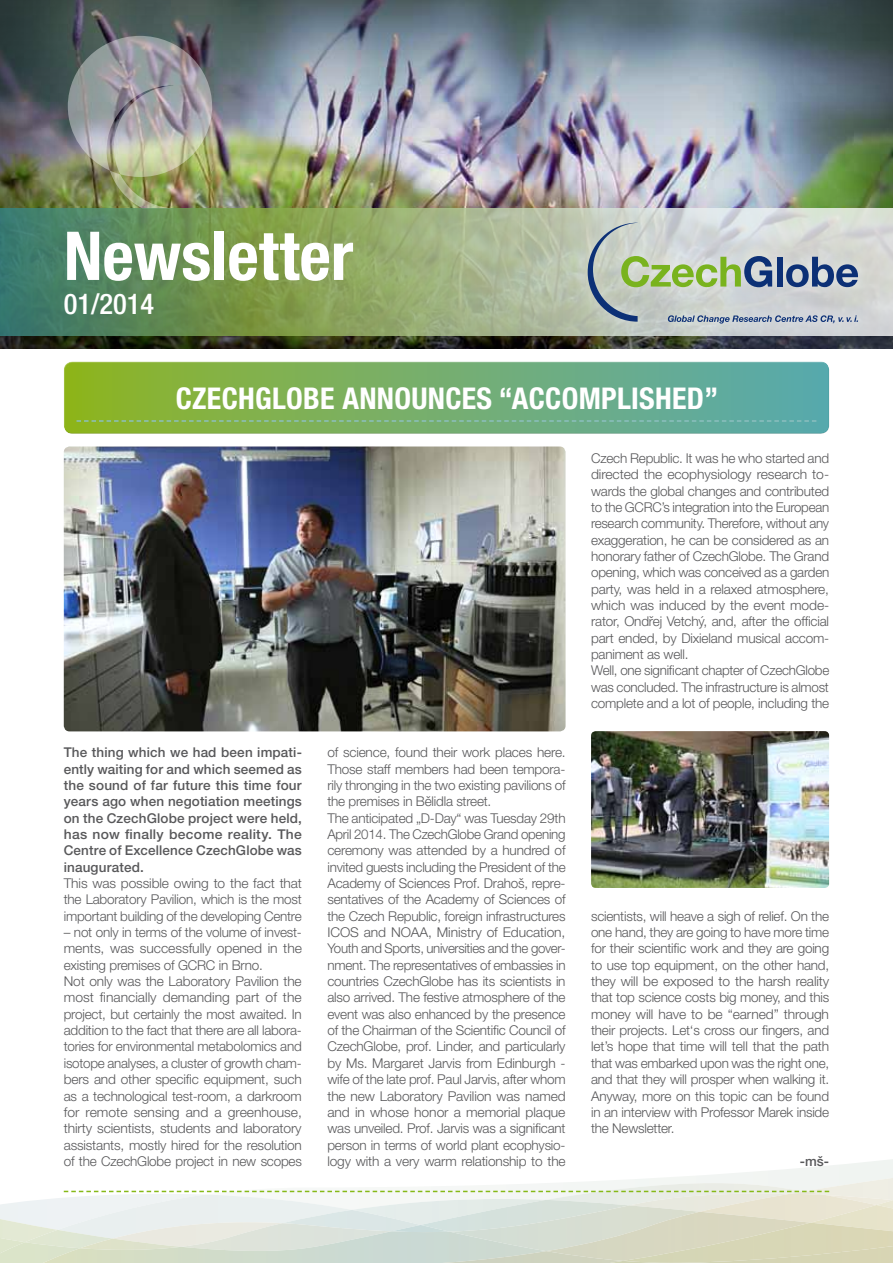
<style>
.page{position:relative;width:893px;height:1263px;background:#fff}
.page>*{position:absolute;margin:0;border:0;box-sizing:border-box;transform-origin:0 0}
.t1{font:700 condensed 67.5px "Helvetica Neue CE";color:#fff}
.t2{font:700 condensed 30px "Helvetica Neue CE";letter-spacing:.01em;color:#fff}
.t3{font:500 condensed 28.5px "Helvetica Neue CE";color:#fff}
.t4{font:300 13.5px/16.4px "Helvetica Neue CE";letter-spacing:-.015em;color:#58585a}
.t5{font:500 13.5px/16.4px "Helvetica Neue CE";letter-spacing:.01em;color:#58585a;text-align:justify}
</style>
<div class="page">
<div style="left:63px;top:360px;width:766px;height:69px;background:linear-gradient(to right,#a1bf4a,#73b6bd)"></div>
<div style="left:63px;top:363px;width:766px;height:72px;background:#000;opacity:.3"></div>
<div style="left:0;top:0;width:893px;height:351px;background:#000;opacity:.75"></div>
<img style="left:68px;top:36px;width:144px;height:172px">
<svg style="left:77px;top:420px;width:739px;height:2px"></svg>
<svg style="left:0;top:208px;width:893px;height:128px;background:#819f6e"></svg>
<img style="left:64px;top:446px;width:502px;height:285px">
<img style="left:591px;top:731px;width:238px;height:157px">
<svg style="left:0;top:1159px;width:893px;height:104px"></svg>
<div style="left:570px;top:205px;width:301px;height:131px;background:#fff;opacity:.5"></div>
<svg style="left:588px;top:223px;width:270px;height:100px;background:#b6c1bd"></svg>
<h1 class="t1" style="left:64px;top:216px;width:291px">NEWSLETTER</h1>
<h3 class="t3" style="left:64px;top:288px;width:92px">01/2014</h3>
<h2 class="t2" style="left:176px;top:380px;width:544px">CZECHGLOBE ANNOUNCES “ACCOMPLISHED”</h2>
<p class="t5" style="left:64px;top:744px;width:240px">The thing which we had been impati&shy;ently waiting for and which seemed as the sound of far future this time four years ago when negotiation meetings on the CzechGlobe project were held, has now finally become reality. The Centre of Excellence CzechGlobe was inaugurated.</p>
<p class="t4" style="left:64px;top:875px;width:240px;text-align:justify">This was possible owing to the fact that the Laboratory Pavilion, which is the most important building of the developing Centre</p>
<p class="t4" style="left:64px;top:924px;width:240px">– not only in terms of the volume of invest&shy;ments, was successfully opened in the existing premises of GCRC in Brno.<br>Not only was the Laboratory Pavilion the most financially demanding part of the project, but certainly the most awaited. In addition to the fact that there are all labora&shy;tories for environmental metabolomics and isotope analyses, a cluster of growth cham&shy;bers and other specific equipment, such as a technological test-room, a darkroom for remote sensing and a greenhouse, thirty scientists, students and laboratory assistants, mostly hired for the resolution of the CzechGlobe project in new scopes</p>
<p class="t4" style="left:327px;top:744px;width:240px">of science, found their work places here.<br>Those staff members had been tempora&shy;rily thronging in the two existing pavilions of the premises in Bělidla street.<br>The anticipated „D-Day“ was Tuesday 29th April 2014. The CzechGlobe Grand opening ceremony was attended by a hundred of invited guests including the President of the Academy of Sciences Prof. Drahoš, repre&shy;sentatives of the Academy of Sciences of the Czech Republic, foreign infrastructures ICOS and NOAA, Ministry of Education, Youth and Sports, universities and the gover&shy;nment. The representatives of embassies in countries CzechGlobe has its scientists in also arrived. The festive atmosphere of the event was also enhanced by the presence of the Chairman of the Scientific Council of CzechGlobe, prof. Linder, and particularly by Ms. Margaret Jarvis from Edinburgh - wife of the late prof. Paul Jarvis, after whom the new Laboratory Pavilion was named and in whose honor a memorial plaque was unveiled. Prof. Jarvis was a significant person in terms of world plant ecophysio&shy;logy with a very warm relationship to the</p>
<p class="t4" style="left:591px;top:450px;width:240px">Czech Republic. It was he who started and directed the ecophysiology research to&shy;wards the global changes and contributed to the GCRC’s integration into the European research community. Therefore, without any exaggeration, he can be considered as an honorary father of CzechGlobe. The Grand opening, which was conceived as a garden party, was held in a relaxed atmosphere, which was induced by the event mode&shy;rator, Ondřej Vetchý, and, after the official part ended, by Dixieland musical accom&shy;paniment as well.<br>Well, one significant chapter of CzechGlobe was concluded. The infrastructure is almost complete and a lot of people, including the</p>
<p class="t4" style="left:591px;top:908px;width:240px;text-align:justify">scientists, will heave a sigh of relief. On the one hand, they are going to have more time for their scientific work and they are going to use top equipment, on the other hand, they will be exposed to the harsh reality that top science costs big money, and this money will have to be “earned” through their projects. Let‘s cross our fingers, and let’s hope that time will tell that the path that was embarked upon was the right one, and that they will prosper when walking it.<br>Anyway, more on this topic can be found in an interview with Professor Marek inside the Newsletter.</p>
<p class="t5" style="left:800px;top:1153px;width:31px">-mš-</p>
</div>
